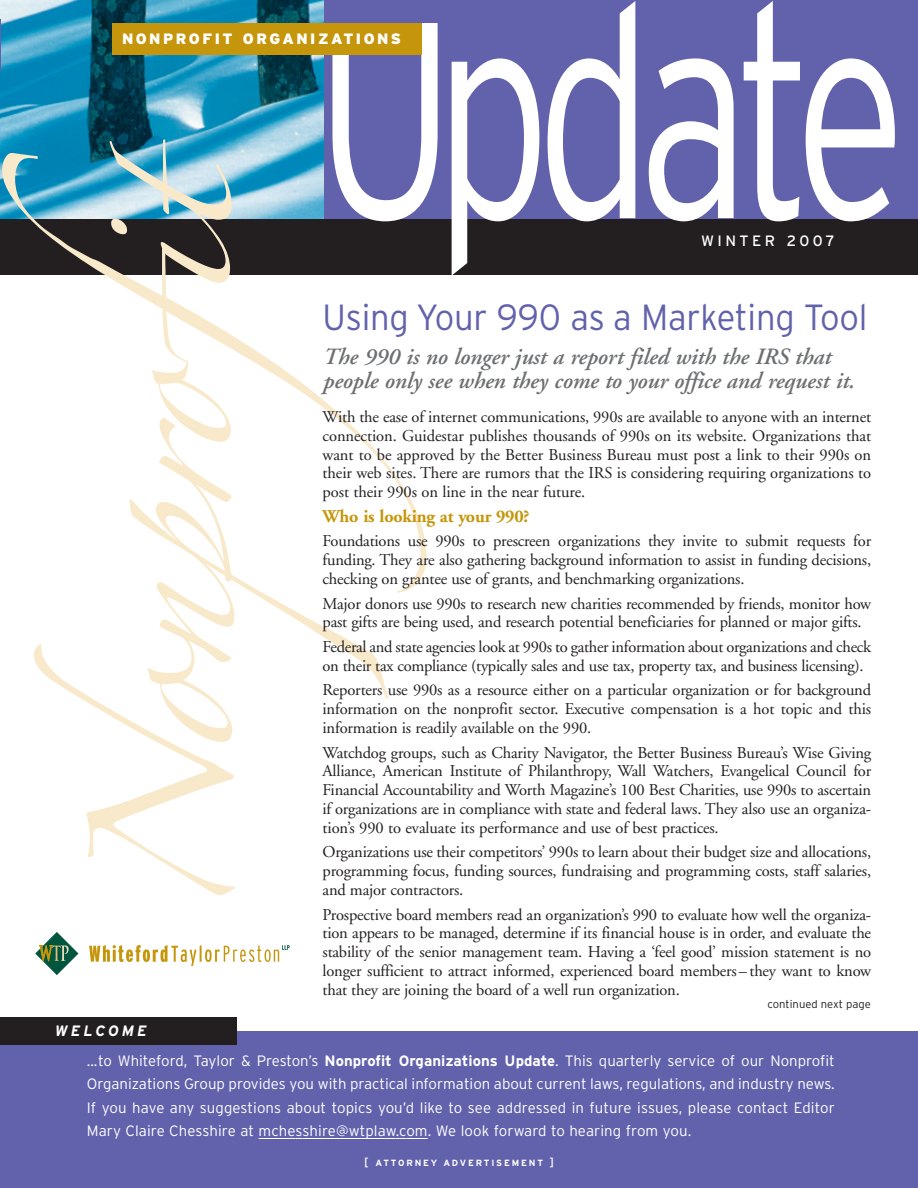
<style>
.page{position:relative;width:918px;height:1188px;background:#fff}
.page>*{position:absolute;margin:0;border:0;box-sizing:border-box;transform-origin:0 0}
.t1{font:300 297.9px "Interstate";letter-spacing:-.07em;color:#fff;scale:.7 1}
.t2{font:300 36.3px "Interstate";letter-spacing:-.005em;color:#6262ac;scale:.95 1}
.t3{font:italic 600 23.25px/24px "Adobe Garamond";letter-spacing:-.005em;color:#6d6f71}
.t4{font:700 18px "Adobe Garamond";letter-spacing:-.01em;color:#c5960b}
.t5{font:16.5px/18.8px "Adobe Garamond";letter-spacing:-.015em;color:#231f20;text-align:justify}
.t6{font:300 15px/23.7px "Interstate";color:#fff}
.t7{font:900 15px "Interstate";letter-spacing:.165em;color:#fff}
.t8{font:15px "Interstate";letter-spacing:.23em;color:#fff}
.t9{font:300 11.25px "Interstate";color:#231f20}
.t10{font:700 9px "Interstate";letter-spacing:.205em;color:#fff}
.s1{font-weight:700;font-style:italic}
.s2{font-weight:700}
.s3{font-weight:400;font-size:12px}
</style>
<div class="page">
<img style="left:0;top:0;width:324px;height:219px">
<div style="left:324px;top:0;width:594px;height:219px;background:#6262ac"></div>
<div style="left:0;top:219px;width:918px;height:56px;background:#231f20"></div>
<svg style="left:34px;top:644px;width:201px;height:251px"></svg>
<svg style="left:148px;top:699px;width:86px;height:43px"></svg>
<svg style="left:129px;top:593px;width:260px;height:106px"></svg>
<svg style="left:2px;top:153px;width:424px;height:440px"></svg>
<svg style="left:110px;top:139px;width:122px;height:144px"></svg>
<svg style="left:152px;top:358px;width:79px;height:144px"></svg>
<div style="left:0;top:1031px;width:918px;height:157px;background:#6262ac"></div>
<div style="left:0;top:1017px;width:236px;height:28px;background:#231f20"></div>
<svg style="left:89px;top:945px;width:200px;height:21px"></svg>
<svg style="left:35px;top:932px;width:43px;height:43px"></svg>
<div style="left:112px;top:23px;width:309px;height:32px;background:#c5960b"></div>
<hr style="left:259px;top:1138px;width:37px;height:1px;background:#fff">
<svg style="left:296px;top:1138px;width:32px;height:1px"></svg>
<hr style="left:328px;top:1138px;width:58px;height:1px;background:#fff">
<svg style="left:386px;top:1138px;width:42px;height:1px"></svg>
<h1 class="t1" style="left:314px;top:3px;width:848px">Update</h1>
<p class="t7" style="left:122px;top:33px;width:281px">NONPROFIT ORGANIZATIONS</p>
<p class="t8" style="left:701px;top:235px;width:135px">WINTER 2007</p>
<h2 class="t2" style="left:323px;top:304px;width:575px">Using Your 990 as a Marketing Tool</h2>
<h3 class="t3" style="left:323px;top:347px;width:533px">The 990 is no longer just a report filed with the IRS that people only see when they come to your office and request it.</h3>
<p class="t5" style="left:323px;top:409px;width:550px">With the ease of internet communications, 990s are available to anyone with an internet connection. Guidestar publishes thousands of 990s on its website. Organizations that want to be approved by the Better Business Bureau must post a link to their 990s on their web sites. There are rumors that the IRS is considering requiring organizations to post their 990s on line in the near future.</p>
<p class="t4" style="left:323px;top:509px;width:209px">Who is looking at your 990?</p>
<p class="t5" style="left:323px;top:533px;width:550px">Foundations use 990s to prescreen organizations they invite to submit requests for funding. They are also gathering background information to assist in funding decisions, checking on grantee use of grants, and benchmarking organizations.</p>
<p class="t5" style="left:323px;top:596px;width:550px">Major donors use 990s to research new charities recommended by friends, monitor how past gifts are being used, and research potential beneficiaries for planned or major gifts.</p>
<p class="t5" style="left:323px;top:639px;width:550px">Federal and state agencies look at 990s to gather information about organizations and check on their tax compliance (typically sales and use tax, property tax, and business licensing).</p>
<p class="t5" style="left:323px;top:682px;width:550px">Reporters use 990s as a resource either on a particular organization or for background information on the nonprofit sector. Executive compensation is a hot topic and this information is readily available on the 990.</p>
<p class="t5" style="left:323px;top:745px;width:550px">Watchdog groups, such as Charity Navigator, the Better Business Bureau’s Wise Giving Alliance, American Institute of Philanthropy, Wall Watchers, Evangelical Council for Financial Accountability and Worth Magazine’s 100 Best Charities, use 990s to ascertain if organizations are in compliance with state and federal laws. They also use an organiza&shy;tion’s 990 to evaluate its performance and use of best practices.</p>
<p class="t5" style="left:323px;top:844px;width:550px">Organizations use their competitors’ 990s to learn about their budget size and allocations, programming focus, funding sources, fundraising and programming costs, staff salaries, and major contractors.</p>
<p class="t5" style="left:323px;top:906px;width:550px">Prospective board members read an organization’s 990 to evaluate how well the organiza&shy;tion appears to be managed, determine if its financial house is in order, and evaluate the stability of the senior management team. Having a ‘feel good’ mission statement is no longer sufficient to attract informed, experienced board members – they want to know that they are joining the board of a well run organization.</p>
<p class="t9" style="left:768px;top:1000px;width:105px">continued next page</p>
<p class="t6" style="left:87px;top:1017px;width:749px;line-height:29.7px;text-indent:-32px"><span class="s1">WELCOME<br></span>...to Whiteford, Taylor &amp; Preston’s <span class="s2">Nonprofit Organizations Update</span>. This quarterly service of our Nonprofit</p>
<p class="t6" style="left:87px;top:1073px;width:750px;text-align:justify">Organizations Group provides you with practical information about current laws, regulations, and industry news.<br>If you have any suggestions about topics you’d like to see addressed in future issues, please contact Editor Mary Claire Chesshire at mchesshire@wtplaw.com. We look forward to hearing from you.</p>
<p class="t10" style="left:364px;top:1159px;width:191px"><span class="s3">[</span> ATTORNEY ADVERTISEMENT <span class="s3">]</span></p>
</div>
